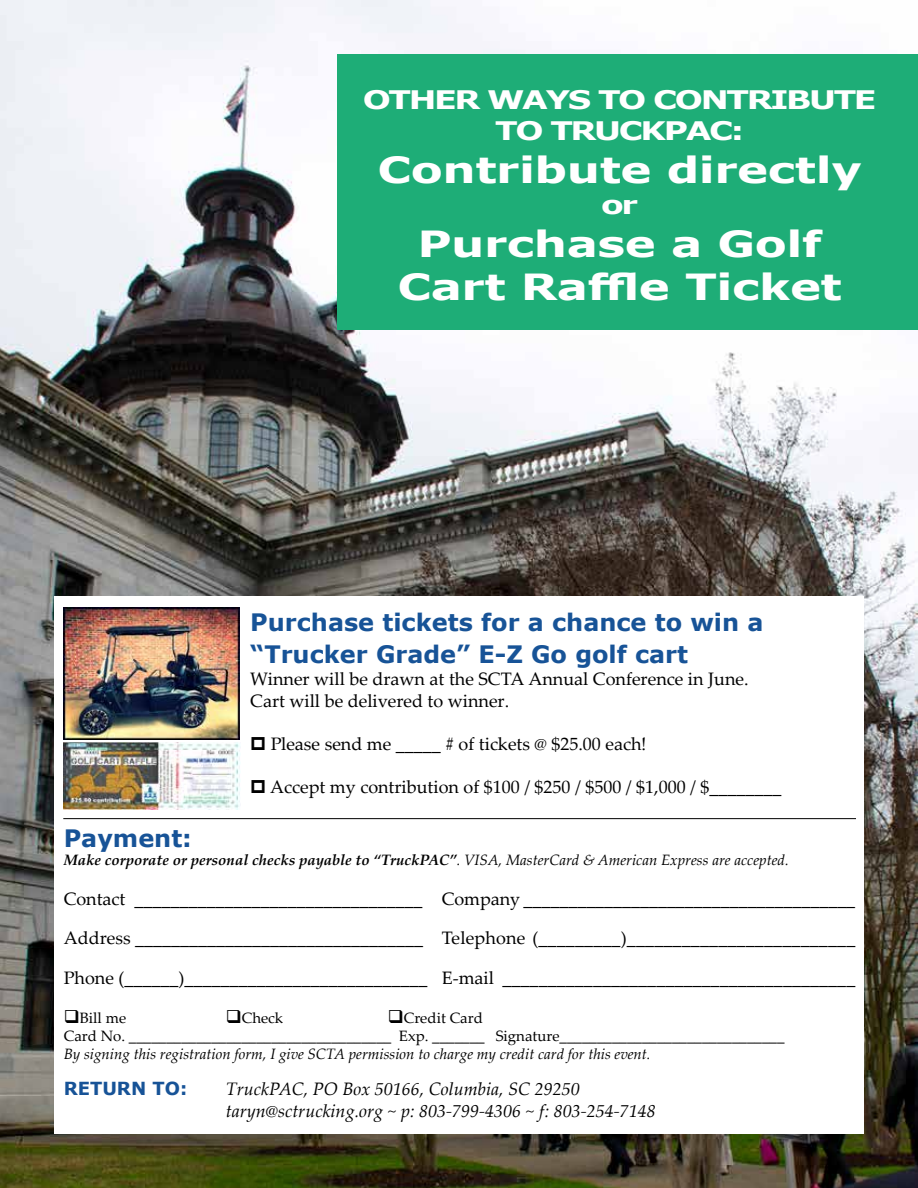
<style>
.page{position:relative;width:918px;height:1188px;background:#fff}
.page>*{position:absolute;margin:0;border:0;box-sizing:border-box;transform-origin:0 0}
.t1{font:700 36px/43.2px "Verdana";letter-spacing:-.01em;color:#fff;text-align:center;scale:1.3 1}
.t2{font:700 25.5px/30.6px "Verdana";letter-spacing:-.07em;color:#fff;text-align:center;scale:1.3 1}
.t3{font:700 24px/32.4px "Verdana";color:#175397}
.t4{font:18px/21.6px "Palatino Linotype";color:#000}
.t5{font:italic 18px/21.6px "Palatino Linotype";color:#000}
.t6{font:700 18px "Verdana";color:#175397}
.t7{font:15px/18px "Palatino Linotype";color:#000}
.t8{font:italic 700 15px "Palatino Linotype";color:#000}
.t9{font:italic 15px "Palatino Linotype";color:#000}
.s1{font-weight:400}
</style>
<div class="page">
<img style="left:0;top:0;width:918px;height:1188px">
<div style="left:54px;top:596px;width:810px;height:538px;background:#fff"></div>
<img style="left:63px;top:743px;width:177px;height:66px">
<img style="left:63px;top:608px;width:177px;height:132px">
<div style="left:338px;top:54px;width:580px;height:275px;background:#1ead77"></div>
<hr style="left:63px;top:818px;width:793px;height:1px;background:#000">
<h2 class="t2" style="left:363px;top:84px;width:397px">OTHER WAYS TO CONTRIBUTE<br>TO TRUCKPAC:</h2>
<h1 class="t1" style="left:377px;top:148px;width:374px">Contribute directly</h1>
<h2 class="t2" style="left:601px;top:189px;width:30px">or</h2>
<h1 class="t1" style="left:397px;top:221px;width:343px">Purchase a Golf<br>Cart Raffle Ticket</h1>
<h3 class="t3" style="left:250px;top:606px;width:515px">Purchase tickets for a chance to win a “Trucker Grade” E-Z Go golf cart</h3>
<p class="t4" style="left:250px;top:667px;width:500px">Winner will be drawn at the SCTA Annual Conference in June.<br>Cart will be delivered to winner.</p>
<p class="t4" style="left:271px;top:732px;width:377px">Please send me _____ # of tickets @ $25.00 each!</p>
<p class="t4" style="left:270px;top:775px;width:513px">Accept my contribution of $100 / $250 / $500 / $1,000 / $________</p>
<h3 class="t3" style="left:64px;top:822px;width:130px">Payment:</h3>
<p class="t8" style="left:64px;top:849px;width:727px">Make corporate or personal checks payable to “TruckPAC”<span class="s1">. VISA, MasterCard &amp; American Express are accepted.</span></p>
<p class="t4" style="left:64px;top:887px;width:793px">Contact ________________________________ Company _____________________________________</p>
<p class="t4" style="left:64px;top:918px;width:793px;line-height:39.6px">Address ________________________________ Telephone (_________)_________________________<br>Phone (______)___________________________ E-mail _______________________________________</p>
<p class="t7" style="left:64px;top:1009px;width:64px">❑Bill me</p>
<p class="t7" style="left:226px;top:1009px;width:59px">❑Check</p>
<p class="t7" style="left:64px;top:1009px;width:722px;text-indent:324px">❑Credit Card<br>Card No. ___________________________________ Exp. _______ Signature______________________________</p>
<p class="t9" style="left:64px;top:1044px;width:588px">By signing this registration form, I give SCTA permission to charge my credit card for this event.</p>
<p class="t6" style="left:64px;top:1076px;width:125px">RETURN TO:</p>
<p class="t5" style="left:226px;top:1078px;width:432px">TruckPAC, PO Box 50166, Columbia, SC 29250 taryn@sctrucking.org ~ p: 803-799-4306 ~ f: 803-254-7148</p>
</div>
